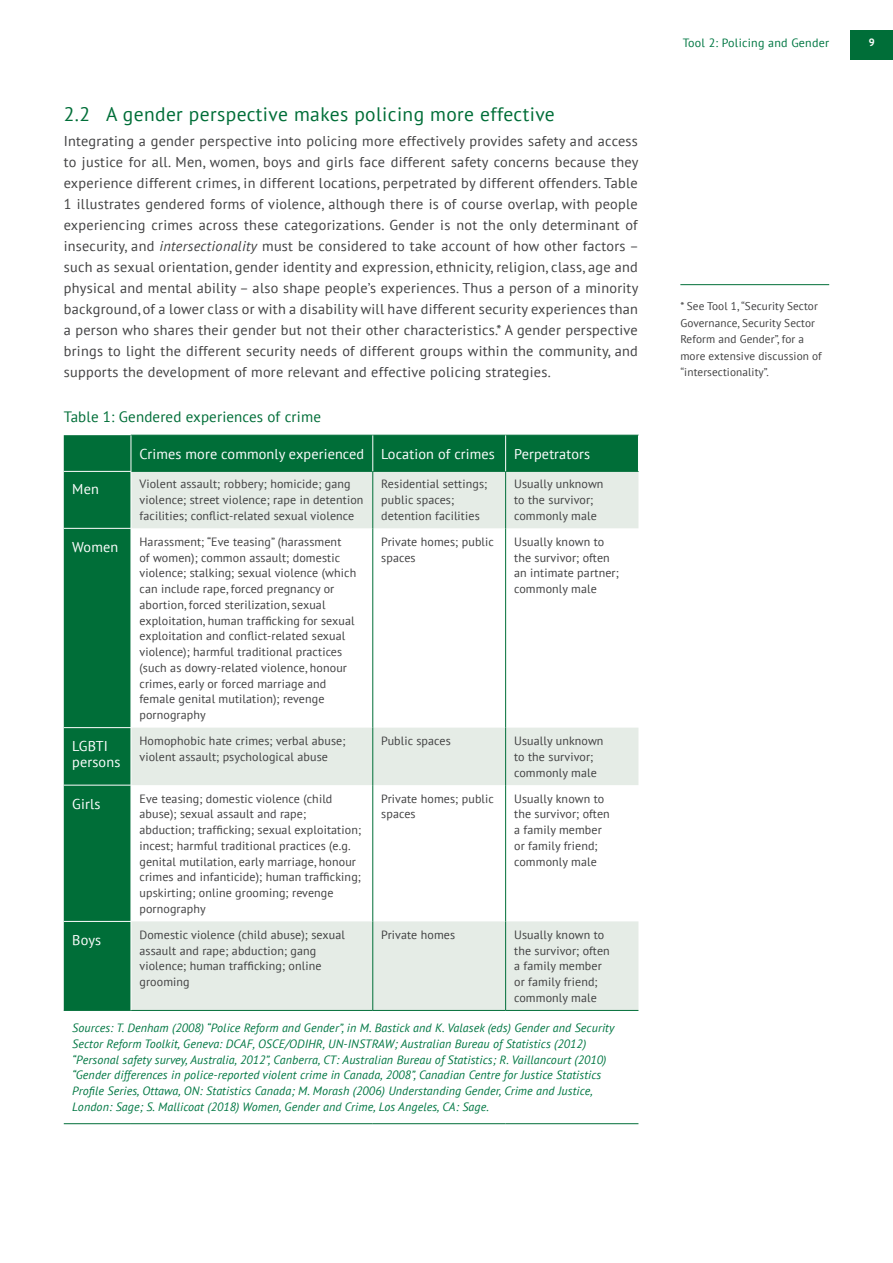
<style>
.page{position:relative;width:893px;height:1263px;background:#fff}
.page>*{position:absolute;margin:0;border:0;box-sizing:border-box;transform-origin:0 0}
.Heading_3{font:19.5px "PT Sans";letter-spacing:.02em;color:#006e38}
.Heading_Fig{font:15px "PT Sans";letter-spacing:.01em;color:#006e38}
.Body_1_space{font:14.25px/21px "PT Sans";letter-spacing:.02em;color:#414142;text-align:justify}
.Head_Table{font:14.25px/15.8px "PT Sans";letter-spacing:.01em;color:#fff}
.Body_Table{font:12px/15.8px "PT Sans";letter-spacing:.01em;color:#414142}
.Source_Table{font:italic 12px/15.8px "PT Sans";letter-spacing:.01em;color:#007743}
.t1{font:12px "PT Sans";letter-spacing:.02em;color:#007743}
.Footnote_top{font:11.25px/16.5px "PT Sans";letter-spacing:.01em;color:#414142}
.t2{font:700 10.5px "PT Sans";color:#fff}
.s1{font-style:italic}
</style>
<div class="page">
<div style="left:851px;top:30px;width:42px;height:30px;background:#006e38"></div>
<div style="left:64px;top:435px;width:574px;height:575px;background:#006e38"></div>
<svg style="left:131px;top:472px;width:507px;height:538px"></svg>
<hr style="left:131px;top:435px;width:242px;height:1px;background:#006e38">
<hr style="left:373px;top:435px;width:133px;height:1px;background:#006e38">
<hr style="left:506px;top:435px;width:133px;height:1px;background:#006e38">
<hr style="left:131px;top:471px;width:242px;height:1px;background:#006e38">
<hr style="left:373px;top:471px;width:133px;height:1px;background:#006e38">
<hr style="left:373px;top:472px;width:1px;height:56px;background:#006e38">
<hr style="left:506px;top:471px;width:133px;height:1px;background:#006e38">
<hr style="left:505px;top:472px;width:1px;height:56px;background:#006e38">
<hr style="left:373px;top:528px;width:1px;height:200px;background:#006e38">
<hr style="left:505px;top:528px;width:1px;height:200px;background:#006e38">
<hr style="left:373px;top:728px;width:1px;height:57px;background:#006e38">
<hr style="left:505px;top:728px;width:1px;height:57px;background:#006e38">
<hr style="left:373px;top:785px;width:1px;height:136px;background:#006e38">
<hr style="left:505px;top:785px;width:1px;height:136px;background:#006e38">
<hr style="left:373px;top:921px;width:1px;height:89px;background:#006e38">
<hr style="left:505px;top:921px;width:1px;height:89px;background:#006e38">
<hr style="left:64px;top:1010px;width:67px;height:1px;background:#006e38">
<hr style="left:131px;top:1010px;width:242px;height:1px;background:#006e38">
<hr style="left:373px;top:1010px;width:133px;height:1px;background:#006e38">
<hr style="left:506px;top:1010px;width:132px;height:1px;background:#006e38">
<hr style="left:64px;top:1123px;width:67px;height:1px;background:#006e38">
<hr style="left:131px;top:1123px;width:242px;height:1px;background:#006e38">
<hr style="left:373px;top:1123px;width:133px;height:1px;background:#006e38">
<hr style="left:506px;top:1123px;width:132px;height:1px;background:#006e38">
<hr style="left:131px;top:435px;width:1px;height:36px;background:#fff">
<hr style="left:373px;top:435px;width:1px;height:36px;background:#fff">
<hr style="left:505px;top:435px;width:1px;height:36px;background:#fff">
<hr style="left:638px;top:435px;width:1px;height:36px;background:#fff">
<hr style="left:64px;top:471px;width:67px;height:1px;background:#fff">
<hr style="left:131px;top:472px;width:1px;height:56px;background:#fff">
<hr style="left:64px;top:528px;width:67px;height:1px;background:#fff">
<hr style="left:131px;top:528px;width:1px;height:199px;background:#fff">
<hr style="left:64px;top:727px;width:67px;height:1px;background:#fff">
<hr style="left:131px;top:728px;width:1px;height:57px;background:#fff">
<hr style="left:64px;top:785px;width:67px;height:1px;background:#fff">
<hr style="left:131px;top:785px;width:1px;height:136px;background:#fff">
<hr style="left:64px;top:921px;width:67px;height:1px;background:#fff">
<hr style="left:131px;top:921px;width:1px;height:89px;background:#fff">
<hr style="left:680px;top:284px;width:149px;height:1px;background:#006e38">
<p class="Heading_3" style="left:64px;top:102px;width:492px">2.2 A gender perspective makes policing more effective</p>
<p class="Body_1_space" style="left:64px;top:130px;width:577px">Integrating a gender perspective into policing more effectively provides safety and access to justice for all. Men, women, boys and girls face different safety concerns because they experience different crimes, in different locations, perpetrated by different offenders. Table 1 illustrates gendered forms of violence, although there is of course overlap, with people experiencing crimes across these categorizations. Gender is not the only determinant of insecurity, and <span class="s1">intersectionality</span> must be considered to take account of how other factors – such as sexual orientation, gender identity and expression, ethnicity, religion, class, age and physical and mental ability – also shape people’s experiences. Thus a person of a minority background, of a lower class or with a disability will have different security experiences than a person who shares their gender but not their other characteristics.* A gender perspective brings to light the different security needs of different groups within the community, and supports the development of more relevant and effective policing strategies.</p>
<p class="Heading_Fig" style="left:64px;top:407px;width:259px">Table 1: Gendered experiences of crime</p>
<p class="Head_Table" style="left:139px;top:445px;width:226px">Crimes more commonly experienced</p>
<p class="Head_Table" style="left:381px;top:445px;width:115px">Location of crimes</p>
<p class="Head_Table" style="left:514px;top:445px;width:77px">Perpetrators</p>
<p class="Head_Table" style="left:72px;top:481px;width:28px">Men</p>
<p class="Body_Table" style="left:139px;top:476px;width:225px">Violent assault; robbery; homicide; gang violence; street violence; rape in detention facilities; conflict-related sexual violence</p>
<p class="Body_Table" style="left:381px;top:476px;width:108px">Residential settings; public spaces; detention facilities</p>
<p class="Body_Table" style="left:514px;top:476px;width:91px">Usually unknown to the survivor; commonly male</p>
<p class="Head_Table" style="left:72px;top:539px;width:48px">Women</p>
<p class="Body_Table" style="left:139px;top:533px;width:218px">Harassment; “Eve teasing” (harassment<br>of women); common assault; domestic violence; stalking; sexual violence (which can include rape, forced pregnancy or abortion, forced sterilization, sexual exploitation, human trafficking for sexual exploitation and conflict-related sexual violence); harmful traditional practices (such as dowry-related violence, honour crimes, early or forced marriage and female genital mutilation); revenge pornography</p>
<p class="Body_Table" style="left:381px;top:533px;width:114px">Private homes; public spaces</p>
<p class="Body_Table" style="left:514px;top:533px;width:106px">Usually known to the survivor; often an intimate partner; commonly male</p>
<p class="Head_Table" style="left:72px;top:738px;width:50px">LGBTI persons</p>
<p class="Body_Table" style="left:139px;top:733px;width:208px">Homophobic hate crimes; verbal abuse; violent assault; psychological abuse</p>
<p class="Body_Table" style="left:381px;top:733px;width:71px">Public spaces</p>
<p class="Body_Table" style="left:514px;top:733px;width:91px">Usually unknown to the survivor; commonly male</p>
<p class="Head_Table" style="left:72px;top:795px;width:30px">Girls</p>
<p class="Body_Table" style="left:139px;top:790px;width:223px">Eve teasing; domestic violence (child abuse); sexual assault and rape; abduction; trafficking; sexual exploitation; incest; harmful traditional practices (e.g. genital mutilation, early marriage, honour crimes and infanticide); human trafficking; upskirting; online grooming; revenge pornography</p>
<p class="Body_Table" style="left:381px;top:790px;width:114px">Private homes; public spaces</p>
<p class="Body_Table" style="left:514px;top:790px;width:97px">Usually known to the survivor; often a family member or family friend; commonly male</p>
<p class="Head_Table" style="left:72px;top:932px;width:30px">Boys</p>
<p class="Body_Table" style="left:139px;top:926px;width:207px">Domestic violence (child abuse); sexual assault and rape; abduction; gang violence; human trafficking; online grooming</p>
<p class="Body_Table" style="left:381px;top:926px;width:75px">Private homes</p>
<p class="Body_Table" style="left:514px;top:926px;width:97px">Usually known to the survivor; often a family member or family friend; commonly male</p>
<p class="Source_Table" style="left:72px;top:1020px;width:544px">Sources: T. Denham (2008) “Police Reform and Gender”, in M. Bastick and K. Valasek (eds) Gender and Security Sector Reform Toolkit, Geneva: DCAF, OSCE/ODIHR, UN-INSTRAW; Australian Bureau of Statistics (2012) “Personal safety survey, Australia, 2012”, Canberra, CT: Australian Bureau of Statistics; R. Vaillancourt (2010) “Gender differences in police-reported violent crime in Canada, 2008”, Canadian Centre for Justice Statistics Profile Series, Ottawa, ON: Statistics Canada; M. Morash (2006) Understanding Gender, Crime and Justice, London: Sage; S. Mallicoat (2018) Women, Gender and Crime, Los Angeles, CA: Sage.</p>
<p class="t1" style="left:683px;top:35px;width:148px">Tool 2: Policing and Gender</p>
<p class="t2" style="left:869px;top:35px;width:7px">9</p>
<p class="Footnote_top" style="left:680px;top:298px;width:143px">* See Tool 1, “Security Sector<br>Governance, Security Sector<br>Reform and Gender”, for a more extensive discussion of “intersectionality”.</p>
</div>
